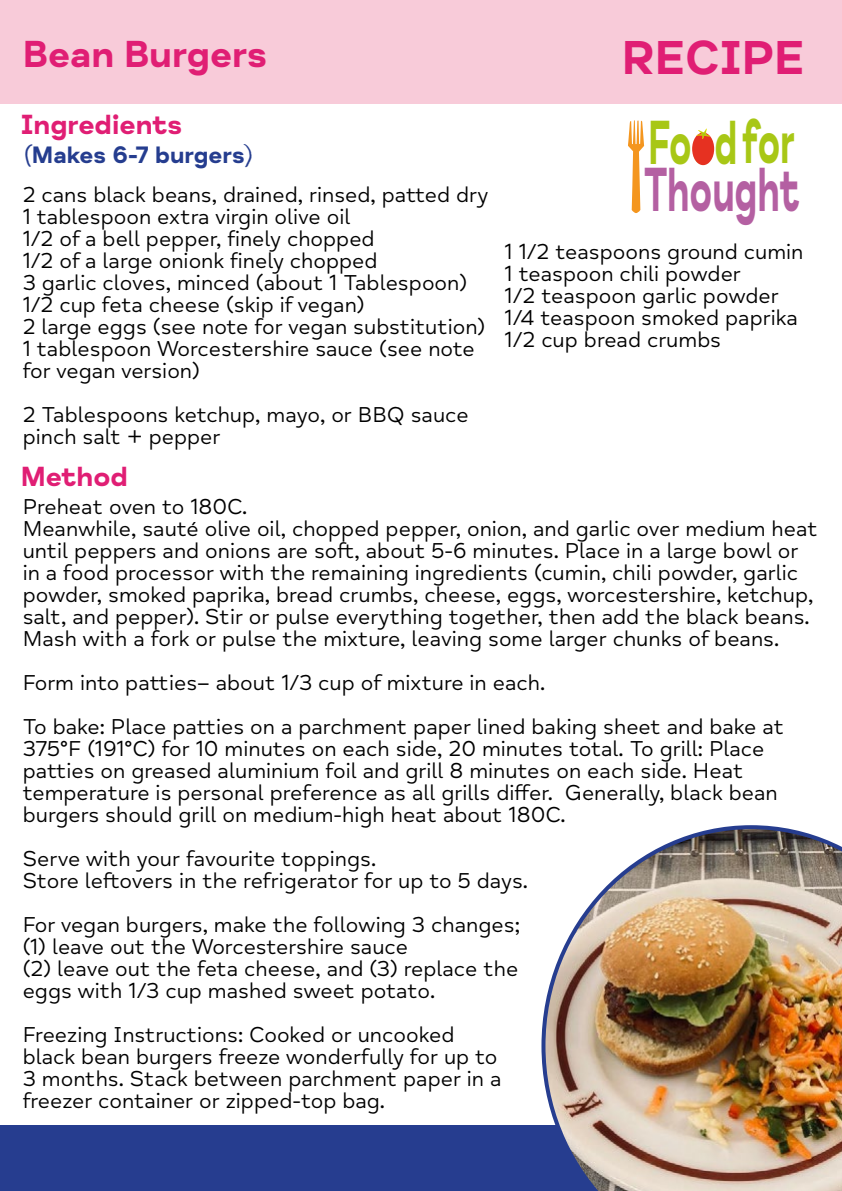
<style>
.page{position:relative;width:842px;height:1191px;background:#fff}
.page>*{position:absolute;margin:0;border:0;box-sizing:border-box;transform-origin:0 0}
.t1{font:700 63px "Mind Meridian";color:#a8c716;scale:.59 1}
.t2{font:700 63px "Mind Meridian";letter-spacing:-.005em;color:#b460a2;scale:.59 1}
.t3{font:48px "Mind Meridian Display";color:#e01e74}
.t4{font:38px "Mind Meridian Display";color:#e01e74}
.t5{font:28px "Mind Meridian Display";color:#e01e74}
.t6{font:24px "Mind Meridian Display";color:#253d8f}
.t7{font:22px/22px "Mind Meridian";color:#000}
</style>
<div class="page">
<div style="left:0;top:1125px;width:842px;height:66px;background:#263d8f"></div>
<div style="left:0;top:0;width:842px;height:103px;background:#f8cbd9"></div>
<div style="left:692px;top:132px;width:22px;height:33px;background:#e63121;border-radius:50%"></div>
<svg style="left:696px;top:128px;width:14px;height:11px"></svg>
<svg style="left:628px;top:120px;width:16px;height:93px"></svg>
<img style="left:541px;top:825px;width:301px;height:366px">
<h3 class="t4" style="left:23px;top:32px;width:246px">Bean Burgers</h3>
<h2 class="t3" style="left:622px;top:29px;width:184px">RECIPE</h2>
<p class="t5" style="left:21px;top:108px;width:163px">Ingredients</p>
<p class="t6" style="left:23px;top:141px;width:232px">(Makes 6-7 burgers)</p>
<p class="t7" style="left:23px;top:184px;width:467px">2 cans black beans, drained, rinsed, patted dry 1 tablespoon extra virgin olive oil<br>1/2 of a bell pepper, finely chopped<br>1/2 of a large onionk finely chopped<br>3 garlic cloves, minced (about 1 Tablespoon)<br>1/2 cup feta cheese (skip if vegan)<br>2 large eggs (see note for vegan substitution)<br>1 tablespoon Worcestershire sauce (see note for vegan version)</p>
<p class="t7" style="left:23px;top:404px;width:447px">2 Tablespoons ketchup, mayo, or BBQ sauce pinch salt + pepper</p>
<p class="t5" style="left:21px;top:460px;width:109px">Method</p>
<p class="t7" style="left:23px;top:496px;width:797px">Preheat oven to 180C.<br>Meanwhile, sauté olive oil, chopped pepper, onion, and garlic over medium heat until peppers and onions are soft, about 5-6 minutes. Place in a large bowl or in a food processor with the remaining ingredients (cumin, chili powder, garlic powder, smoked paprika, bread crumbs, cheese, eggs, worcestershire, ketchup, salt, and pepper). Stir or pulse everything together, then add the black beans.<br>Mash with a fork or pulse the mixture, leaving some larger chunks of beans.</p>
<p class="t7" style="left:23px;top:661px;width:763px;line-height:44px">Form into patties– about 1/3 cup of mixture in each.<br>To bake: Place patties on a parchment paper lined baking sheet and bake at</p>
<p class="t7" style="left:23px;top:738px;width:757px">375°F (191°C) for 10 minutes on each side, 20 minutes total. To grill: Place patties on greased aluminium foil and grill 8 minutes on each side. Heat temperature is personal preference as all grills differ. Generally, black bean burgers should grill on medium-high heat about 180C.</p>
<p class="t7" style="left:23px;top:848px;width:507px">Serve with your favourite toppings.<br>Store leftovers in the refrigerator for up to 5 days.</p>
<p class="t7" style="left:23px;top:914px;width:499px">For vegan burgers, make the following 3 changes; (1) leave out the Worcestershire sauce<br>(2) leave out the feta cheese, and (3) replace the eggs with 1/3 cup mashed sweet potato.</p>
<p class="t7" style="left:23px;top:1024px;width:480px">Freezing Instructions: Cooked or uncooked black bean burgers freeze wonderfully for up to 3 months. Stack between parchment paper in a freezer container or zipped-top bag.</p>
<h1 class="t1" style="left:648px;top:105px;width:251px">Foodfor</h1>
<h1 class="t2" style="left:643px;top:152px;width:267px">Thought</h1>
<p class="t7" style="left:505px;top:241px;width:300px">1 1/2 teaspoons ground cumin<br>1 teaspoon chili powder<br>1/2 teaspoon garlic powder<br>1/4 teaspoon smoked paprika<br>1/2 cup bread crumbs</p>
</div>
